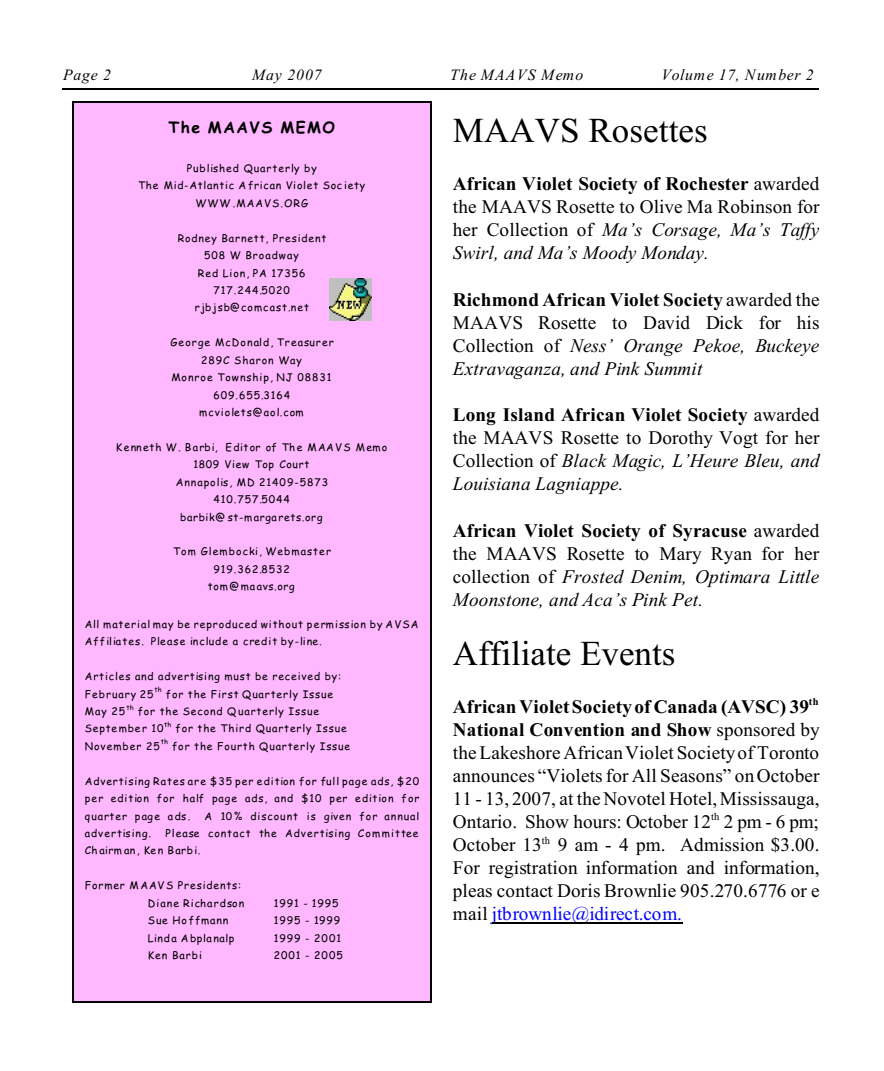
<style>
.page{position:relative;width:884px;height:1071px;background:#fff}
.page>*{position:absolute;margin:0;border:0;box-sizing:border-box;transform-origin:0 0}
.t1{font:35px "Times New Roman";color:#000}
.t2{font:19.25px/23.1px "Times New Roman";letter-spacing:.005em;color:#000;text-align:justify}
.t3{font:italic 19.25px/23.1px "Times New Roman";letter-spacing:.01em;color:#000;text-align:justify}
.t4{font:italic 15.75px "Times New Roman";letter-spacing:.04em;color:#000}
.t5{font:italic 15.75px "Times New Roman";letter-spacing:.06em;color:#000}
.t6{font:italic 15.75px "Times New Roman";letter-spacing:.08em;color:#000}
.t7{font:700 15.75px "Comic Sans MS";letter-spacing:.095em;color:#000}
.t8{font:10.5px/17.5px "Comic Sans MS";letter-spacing:.09em;color:#000;text-align:center}
.t9{font:10.5px/17.5px "Comic Sans MS";letter-spacing:.07em;color:#000;text-align:center}
.t10{font:10.5px "Comic Sans MS";letter-spacing:.05em;color:#000}
.t11{font:7px "Comic Sans MS";letter-spacing:.015em;color:#000}
.s1{font-weight:700}
.s2{font-style:italic}
.s3{font-weight:700;font-style:normal}
.s4{font-style:normal}
.s5{color:#00f}
</style>
<div class="page">
<hr style="left:63px;top:89px;width:755px;height:1px;background:#000">
<hr style="left:492px;top:922px;width:190px;height:2px;background:#000">
<div style="left:73px;top:101px;width:358px;height:902px;background:#ffb8ff"></div>
<img style="left:329px;top:279px;width:42px;height:42px">
<hr style="left:73px;top:101px;width:1px;height:902px;background:#000">
<hr style="left:430px;top:101px;width:1px;height:902px;background:#000">
<hr style="left:73px;top:101px;width:358px;height:1px;background:#000">
<hr style="left:73px;top:1001px;width:358px;height:2px;background:#000">
<h3 class="t5" style="left:63px;top:69px;width:50px">Page 2</h3>
<h3 class="t5" style="left:252px;top:69px;width:71px">May 2007</h3>
<h3 class="t6" style="left:450px;top:69px;width:135px">The MAAVS Memo</h3>
<h3 class="t4" style="left:661px;top:69px;width:154px">Volume 17, Number 2</h3>
<h1 class="t1" style="left:453px;top:118px;width:256px">MAAVS Rosettes</h1>
<h2 class="t2" style="left:453px;top:174px;width:368px"><span class="s1">African Violet Society of Rochester</span> awarded the MAAVS Rosette to Olive Ma Robinson for her Collection of <span class="s2">Ma’s Corsage, Ma’s Taffy Swirl, and Ma’s Moody Monday.</span></h2>
<h2 class="t2" style="left:453px;top:289px;width:368px"><span class="s1">Richmond African Violet Society</span> awarded the MAAVS Rosette to David Dick for his Collection of <span class="s2">Ness’ Orange Pekoe, Buckeye Extravaganza, and Pink Summit</span></h2>
<h2 class="t2" style="left:453px;top:405px;width:368px"><span class="s1">Long Island African Violet Society</span> awarded the MAAVS Rosette to Dorothy Vogt for her Collection of <span class="s2">Black Magic, L’Heure Bleu, and Louisiana Lagniappe.</span></h2>
<h2 class="t3" style="left:453px;top:520px;width:368px"><span class="s3">African Violet Society of Syracuse</span> <span class="s4">awarded the MAAVS Rosette to Mary Ryan for her collection of</span> Frosted Denim, Optimara Little Moonstone, and Aca’s Pink Pet.</h2>
<h1 class="t1" style="left:453px;top:641px;width:224px">Affiliate Events</h1>
<p class="t2" style="left:453px;top:696px;width:368px"><span class="s1">African Violet Society of Canada (AVSC) 39</span><sup>th </sup><span class="s1">National Convention and Show</span> sponsored by the Lakeshore African Violet Society of Toronto announces “Violets for All Seasons” on October 11 - 13, 2007, at the Novotel Hotel, Mississauga, Ontario. Show hours: October 12<sup>th</sup> 2 pm - 6 pm; October 13<sup>th</sup> 9 am - 4 pm. Admission $3.00.<br>For registration information and information, pleas contact Doris Brownlie 905.270.6776 or e mail <span class="s5">jtbrownlie@idirect.com.</span></p>
<h3 class="t7" style="left:168px;top:120px;width:168px">The MAAVS MEMO</h3>
<p class="t9" style="left:138px;top:161px;width:229px">Published Quarterly by<br>The Mid-Atlantic African Violet Society<br>WWW .MAAVS.ORG</p>
<p class="t8" style="left:178px;top:230px;width:150px">Rodney Barnett, President<br>508 W Broadway<br>Red Lion, PA 17356<br>717.244.5020 rjbjsb@comcast.net</p>
<p class="t8" style="left:170px;top:335px;width:165px">George McDonald, Treasurer<br>289C Sharon Way<br>Monroe Township, NJ 08831<br>609.655.3164 mcviolets@aol.com</p>
<p class="t8" style="left:116px;top:439px;width:273px">Kenneth W. Barbi, Editor of The MAAVS Memo<br>1809 View Top Court<br>Annapolis, MD 21409-5873<br>410.757.5044<br>barbik@ st-margarets.org</p>
<p class="t8" style="left:173px;top:544px;width:159px">Tom Glembocki, Webmaster<br>919.362.8532 tom@maavs.org</p>
<p class="t8" style="left:85px;top:616px;width:335px;text-align:left">All material may be reproduced without permission by AVSA<br>Affiliates. Please include a credit by-line.</p>
<p class="t8" style="left:85px;top:669px;width:258px;text-align:left">Articles and advertising must be received by:<br>February 25</p>
<p class="t11" style="left:155px;top:687px;width:9px">th</p>
<p class="t8" style="left:166px;top:686px;width:169px">for the First Quarterly Issue</p>
<p class="t11" style="left:126px;top:704px;width:9px">th</p>
<p class="t8" style="left:85px;top:704px;width:236px;text-align:left;text-indent:53px">for the Second Quarterly Issue<br>September 10</p>
<p class="t8" style="left:85px;top:704px;width:42px">May 25</p>
<p class="t11" style="left:164px;top:721px;width:9px">th</p>
<p class="t8" style="left:175px;top:721px;width:173px">for the Third Quarterly Issue</p>
<p class="t8" style="left:85px;top:738px;width:76px">November 25</p>
<p class="t11" style="left:161px;top:739px;width:9px">th</p>
<p class="t8" style="left:172px;top:738px;width:180px">for the Fourth Quarterly Issue</p>
<p class="t8" style="left:85px;top:773px;width:336px;text-align:justify">Advertising Rates are $35 per edition for full page ads, $20 per edition for half page ads, and $10 per edition for quarter page ads.</p>
<p class="t8" style="left:205px;top:808px;width:216px">A 10% discount is given for annual</p>
<p class="t8" style="left:85px;top:826px;width:335px;text-align:left;text-indent:81px">Please contact the Advertising Committee<br>Ch airm an, Ken Barb i.</p>
<p class="t8" style="left:85px;top:878px;width:161px;text-align:right">Former MAAVS Presidents:<br>Diane Richardson</p>
<p class="t8" style="left:85px;top:826px;width:68px">advertising.</p>
<p class="t8" style="left:274px;top:895px;width:66px">1991 - 1995</p>
<p class="t8" style="left:148px;top:913px;width:82px">Sue Hoffmann</p>
<p class="t8" style="left:274px;top:913px;width:68px">1995 - 1999</p>
<p class="t10" style="left:148px;top:933px;width:88px">Linda Abplanalp</p>
<p class="t8" style="left:274px;top:930px;width:69px">1999 - 2001</p>
<p class="t8" style="left:148px;top:948px;width:56px">Ken Barbi</p>
<p class="t8" style="left:274px;top:948px;width:70px">2001 - 2005</p>
</div>
